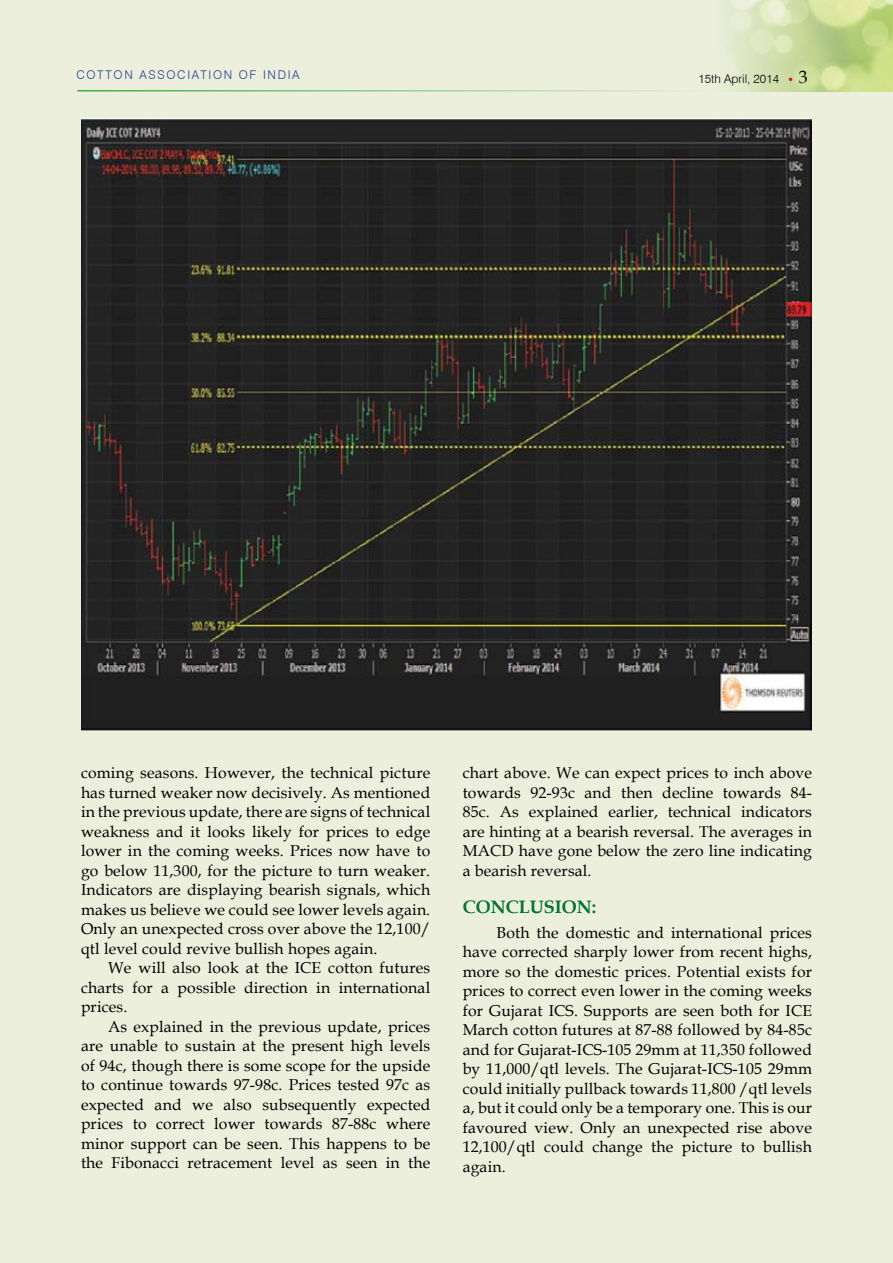
<style>
.page{position:relative;width:893px;height:1263px;background:#ebefdc}
.page>*{position:absolute;margin:0;border:0;box-sizing:border-box;transform-origin:0 0}
.t1{font:700 18px "Book Antiqua";color:#00722e}
.t2{font:15.75px/19.5px "Book Antiqua";letter-spacing:.01em;color:#000;text-align:justify}
.t3{font:300 12px "Swiss 721 BT";letter-spacing:.14em;color:#25408f}
.t4{font:300 12px "Swiss 721 BT";color:#000}
.s1{font-family:"Book Antiqua";font-weight:400;font-size:18px}
</style>
<div class="page">
<img style="left:727px;top:0;width:166px;height:91px">
<hr style="left:77px;top:90px;width:628px;height:2px;background:#41ad49">
<img style="left:81px;top:119px;width:731px;height:612px">
<p class="t3" style="left:76px;top:67px;width:73px">COTTON ASS</p>
<p class="t3" style="left:167px;top:67px;width:135px">OCIATION OF INDIA</p>
<p class="t4" style="left:698px;top:71px;width:111px">15TH APRIL, 2014 <span class="s1">3</span></p>
<p class="t2" style="left:81px;top:762px;width:351px">coming seasons. However, the technical picture has turned weaker now decisively. As mentioned in the previous update, there are signs of technical weakness and it looks likely for prices to edge lower in the coming weeks. Prices now have to go below 11,300, for the picture to turn weaker.<br>Indicators are displaying bearish signals, which makes us believe we could see lower levels again.<br>Only an unexpected cross over above the 12,100/ qtl level could revive bullish hopes again.</p>
<p class="t2" style="left:81px;top:957px;width:351px;text-indent:27px">We will also look at the ICE cotton futures charts for a possible direction in international prices.</p>
<p class="t2" style="left:81px;top:1016px;width:351px;text-indent:27px">As explained in the previous update, prices are unable to sustain at the present high levels of 94c, though there is some scope for the upside to continue towards 97-98c. Prices tested 97c as expected and we also subsequently expected prices to correct lower towards 87-88c where minor support can be seen. This happens to be the Fibonacci retracement level as seen in the</p>
<p class="t2" style="left:463px;top:762px;width:351px">chart above. We can expect prices to inch above towards 92-93c and then decline towards 84- 85c. As explained earlier, technical indicators are hinting at a bearish reversal. The averages in MACD have gone below the zero line indicating a bearish reversal.</p>
<p class="t1" style="left:463px;top:894px;width:135px">CONCLUSION:</p>
<p class="t2" style="left:463px;top:922px;width:351px;text-indent:34px">Both the domestic and international prices have corrected sharply lower from recent highs, more so the domestic prices. Potential exists for prices to correct even lower in the coming weeks for Gujarat ICS. Supports are seen both for ICE March cotton futures at 87-88 followed by 84-85c and for Gujarat-ICS-105 29mm at 11,350 followed by 11,000/qtl levels. The Gujarat-ICS-105 29mm could initially pullback towards 11,800 /qtl levels a, but it could only be a temporary one. This is our favoured view. Only an unexpected rise above 12,100/qtl could change the picture to bullish again.</p>
</div>
